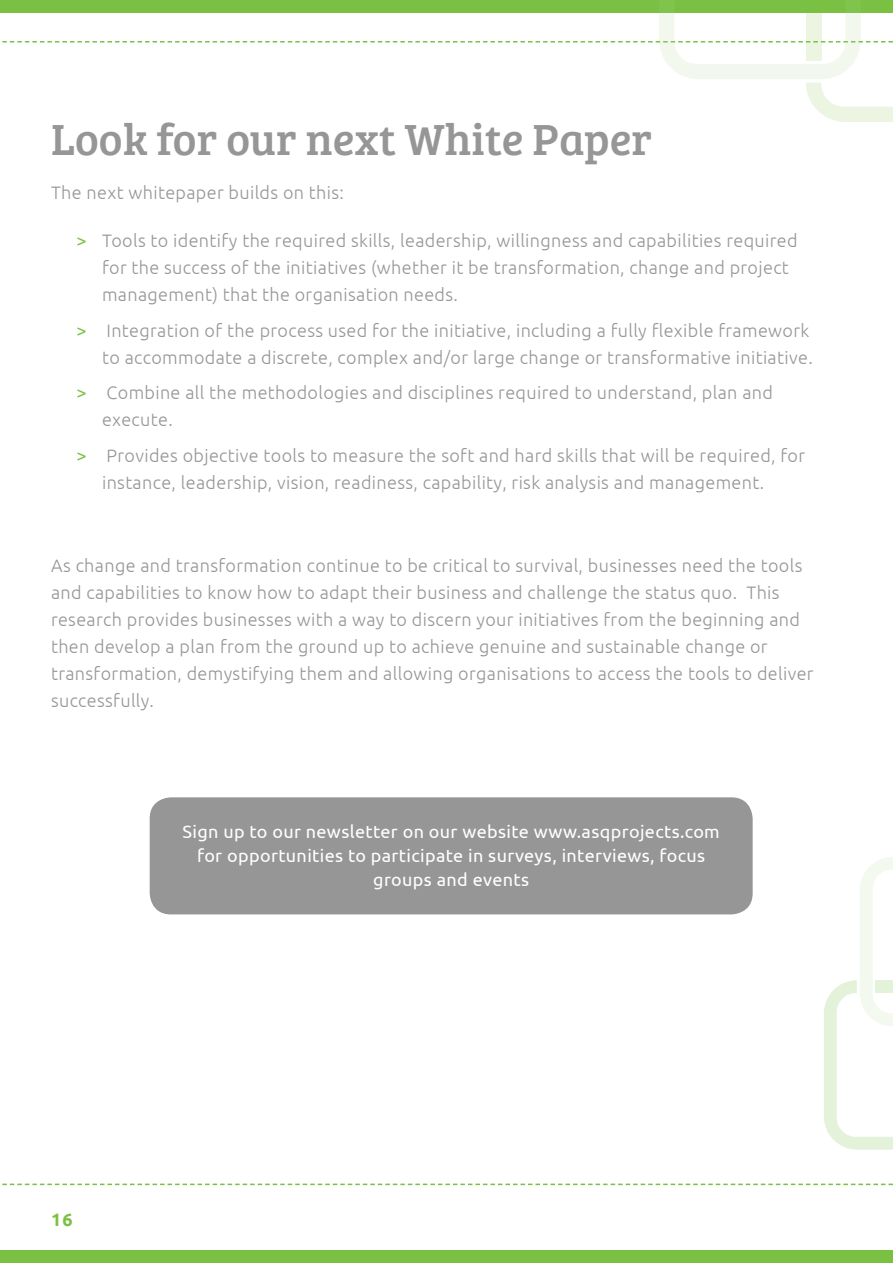
<style>
.page{position:relative;width:893px;height:1263px;background:#fff}
.page>*{position:absolute;margin:0;border:0;box-sizing:border-box;transform-origin:0 0}
.t1{font:45px "Bree Serif";color:#969696}
.t2{font:300 18px/27px "Ubuntu";letter-spacing:.02em;color:#969696}
.t3{font:18px/24px "Ubuntu";letter-spacing:.02em;color:#fff;text-align:center}
.t4{font:700 18px "Ubuntu";color:#7ac143}
.s1{font-weight:400;color:#7ac143}
</style>
<div class="page">
<div style="left:0;top:1250px;width:893px;height:13px;background:#7ac143"></div>
<svg style="left:2px;top:1183px;width:891px;height:2px"></svg>
<svg style="left:0;top:0;width:893px;height:122px"></svg>
<svg style="left:824px;top:857px;width:69px;height:293px"></svg>
<div style="left:150px;top:797px;width:603px;height:117px;background:#969696;border-radius:21px"></div>
<h1 class="t1" style="left:51px;top:106px;width:603px">Look for our next White Paper</h1>
<p class="t2" style="left:51px;top:178px;width:294px">The next whitepaper builds on this:</p>
<p class="t2" style="left:102px;top:227px;width:697px;text-indent:-26px"><span class="s1">&gt;</span> Tools to identify the required skills, leadership, willingness and capabilities required for the success of the initiatives (whether it be transformation, change and project management) that the organisation needs.</p>
<p class="t2" style="left:77px;top:316px;width:738px;text-align:right"><span class="s1">&gt;</span> Integration of the process used for the initiative, including a fully flexible framework to accommodate a discrete, complex and/or large change or transformative initiative.</p>
<p class="t2" style="left:102px;top:379px;width:672px;text-indent:-26px"><span class="s1">&gt;</span> Combine all the methodologies and disciplines required to understand, plan and execute.</p>
<p class="t2" style="left:102px;top:441px;width:705px;text-indent:-26px"><span class="s1">&gt;</span> Provides objective tools to measure the soft and hard skills that will be required, for instance, leadership, vision, readiness, capability, risk analysis and management.</p>
<p class="t2" style="left:51px;top:552px;width:764px">As change and transformation continue to be critical to survival, businesses need the tools and capabilities to know how to adapt their business and challenge the status quo. This research provides businesses with a way to discern your initiatives from the beginning and then develop a plan from the ground up to achieve genuine and sustainable change or transformation, demystifying them and allowing organisations to access the tools to deliver successfully.</p>
<p class="t3" style="left:183px;top:819px;width:539px">Sign up to our newsletter on our website www.asqprojects.com for opportunities to participate in surveys, interviews, focus groups and events</p>
<p class="t4" style="left:51px;top:1208px;width:23px">16</p>
</div>
